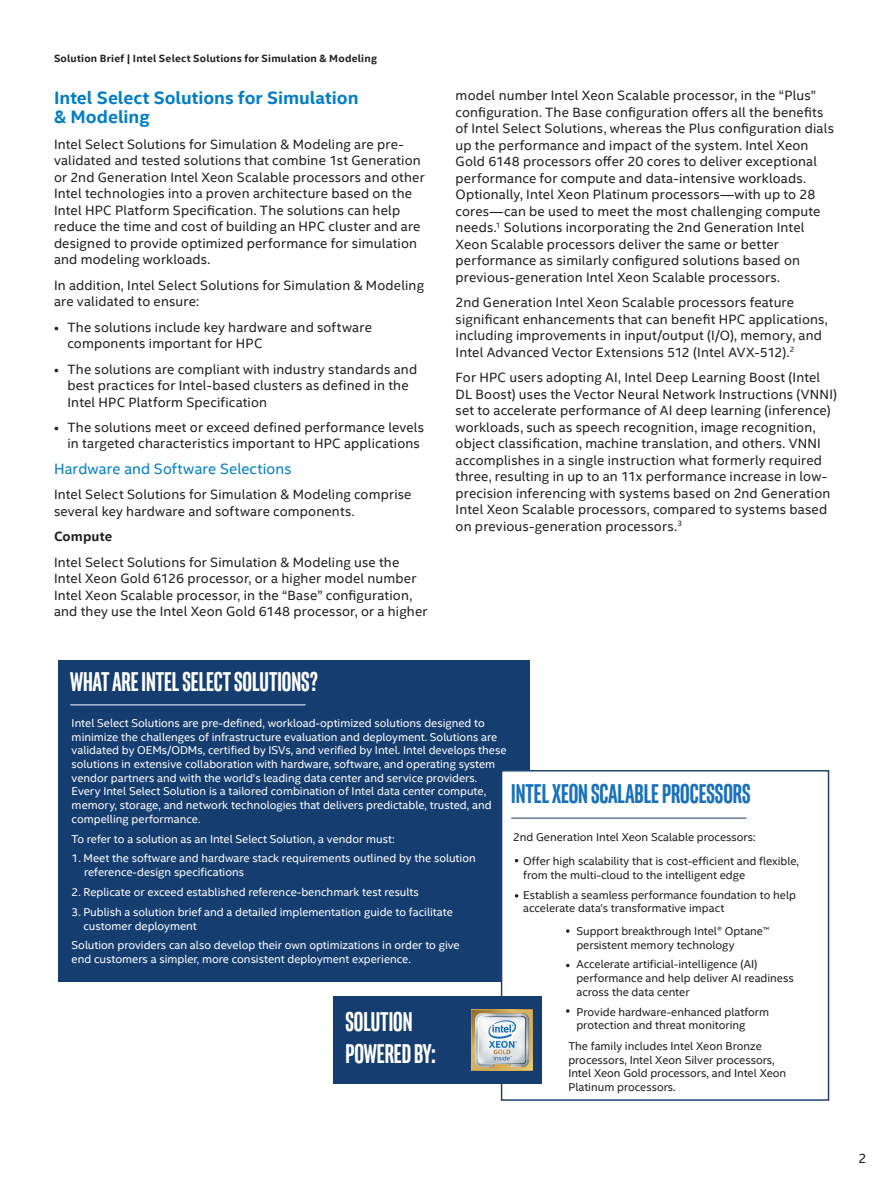
<style>
.page{position:relative;width:891px;height:1188px;background:#fff}
.page>*{position:absolute;margin:0;border:0;box-sizing:border-box;transform-origin:0 0}
.t1{font:700 27.45px/32.8px "Intel Clear Pro";color:#fff}
.t2{font:700 27.45px "Intel Clear Pro";color:#1871b9}
.CopyHeaderLvl3{font:700 18px/19.5px "Intel Clear";color:#007ec5}
.CopyHeaderLvl3-2{font:15px "Intel Clear";letter-spacing:.01em;color:#007ec5}
.MainCopy___Caption{font:13.5px/16.5px "Intel Clear";letter-spacing:.01em;color:#231f20}
.BulletPoints{font:13.5px/16.5px "Intel Clear";letter-spacing:.015em;color:#231f20}
.CopyHeaderLvl3-3{font:700 13.5px "Intel Clear";letter-spacing:.01em;color:#231f20}
.t3{font:11.4px/13.6px "Intel Clear";color:#fff}
.t4{font:11.4px/13.6px "Intel Clear";color:#231f20}
.t5{font:700 10.5px "Intel Clear";letter-spacing:.02em;color:#231f20}
</style>
<div class="page">
<div style="left:58px;top:660px;width:472px;height:321px;background:#153d6f"></div>
<hr style="left:70px;top:705px;width:236px;height:1px;background:#fff">
<div style="left:502px;top:771px;width:327px;height:329px;background:#fff"></div>
<div style="left:501px;top:770px;width:328px;height:331px;border:1px solid #153d6f"></div>
<hr style="left:511px;top:818px;width:236px;height:1px;background:#153d6f">
<div style="left:333px;top:996px;width:209px;height:88px;background:#153d6f"></div>
<svg style="left:566px;top:963px;width:4px;height:4px"></svg>
<svg style="left:566px;top:929px;width:4px;height:4px"></svg>
<svg style="left:566px;top:1009px;width:4px;height:4px"></svg>
<svg style="left:515px;top:894px;width:3px;height:4px"></svg>
<svg style="left:515px;top:859px;width:4px;height:4px"></svg>
<img style="left:472px;top:1009px;width:61px;height:61px">
<p class="t5" style="left:54px;top:51px;width:324px">Solution Brief | Intel Select Solutions for Simulation &amp; Modeling</p>
<p class="CopyHeaderLvl3" style="left:54px;top:87px;width:306px">Intel Select Solutions for Simulation &amp; Modeling</p>
<p class="MainCopy___Caption" style="left:54px;top:135px;width:372px">Intel Select Solutions for Simulation &amp; Modeling are pre&shy;validated and tested solutions that combine 1st Generation or 2nd Generation Intel Xeon Scalable processors and other Intel technologies into a proven architecture based on the Intel HPC Platform Specification. The solutions can help reduce the time and cost of building an HPC cluster and are designed to provide optimized performance for simulation and modeling workloads.</p>
<p class="MainCopy___Caption" style="left:54px;top:276px;width:372px">In addition, Intel Select Solutions for Simulation &amp; Modeling are validated to ensure:</p>
<p class="BulletPoints" style="left:68px;top:318px;width:306px;text-indent:-14px">• The solutions include key hardware and software components important for HPC</p>
<p class="BulletPoints" style="left:68px;top:360px;width:351px;text-indent:-14px">• The solutions are compliant with industry standards and best practices for Intel-based clusters as defined in the<br>Intel HPC Platform Specification</p>
<p class="BulletPoints" style="left:68px;top:419px;width:358px;text-indent:-14px">• The solutions meet or exceed defined performance levels in targeted characteristics important to HPC applications</p>
<p class="CopyHeaderLvl3-2" style="left:54px;top:458px;width:239px">Hardware and Software Selections</p>
<p class="MainCopy___Caption" style="left:54px;top:486px;width:359px">Intel Select Solutions for Simulation &amp; Modeling comprise several key hardware and software components.</p>
<p class="CopyHeaderLvl3-3" style="left:54px;top:527px;width:60px">Compute</p>
<p class="MainCopy___Caption" style="left:54px;top:553px;width:375px">Intel Select Solutions for Simulation &amp; Modeling use the Intel Xeon Gold 6126 processor, or a higher model number Intel Xeon Scalable processor, in the “Base” configuration, and they use the Intel Xeon Gold 6148 processor, or a higher</p>
<p class="t1" style="left:70px;top:664px;width:249px">WHAT ARE INTEL SELECT SOLUTIONS?</p>
<p class="MainCopy___Caption" style="left:456px;top:87px;width:380px">model number Intel Xeon Scalable processor, in the “Plus” configuration. The Base configuration offers all the benefits of Intel Select Solutions, whereas the Plus configuration dials up the performance and impact of the system. Intel Xeon Gold 6148 processors offer 20 cores to deliver exceptional performance for compute and data-intensive workloads.<br>Optionally, Intel Xeon Platinum processors—with up to 28 cores—can be used to meet the most challenging compute needs.<sup>1</sup> Solutions incorporating the 2nd Generation Intel Xeon Scalable processors deliver the same or better performance as similarly configured solutions based on previous-generation Intel Xeon Scalable processors.</p>
<p class="MainCopy___Caption" style="left:456px;top:294px;width:374px">2nd Generation Intel Xeon Scalable processors feature significant enhancements that can benefit HPC applications, including improvements in input/output (I/O), memory, and Intel Advanced Vector Extensions 512 (Intel AVX-512).<sup>2</sup></p>
<p class="MainCopy___Caption" style="left:456px;top:369px;width:383px">For HPC users adopting AI, Intel Deep Learning Boost (Intel DL Boost) uses the Vector Neural Network Instructions (VNNI) set to accelerate performance of AI deep learning (inference) workloads, such as speech recognition, image recognition, object classification, machine translation, and others. VNNI accomplishes in a single instruction what formerly required three, resulting in up to an 11x performance increase in low&shy;precision inferencing with systems based on 2nd Generation Intel Xeon Scalable processors, compared to systems based on previous-generation processors.<sup>3</sup></p>
<p class="t3" style="left:72px;top:716px;width:436px">Intel Select Solutions are pre-defined, workload-optimized solutions designed to minimize the challenges of infrastructure evaluation and deployment. Solutions are validated by OEMs/ODMs, certified by ISVs, and verified by Intel. Intel develops these solutions in extensive collaboration with hardware, software, and operating system vendor partners and with the world’s leading data center and service providers.<br>Every Intel Select Solution is a tailored combination of Intel data center compute, memory, storage, and network technologies that delivers predictable, trusted, and compelling performance.</p>
<p class="t3" style="left:72px;top:831px;width:324px">To refer to a solution as an Intel Select Solution, a vendor must:</p>
<p class="t3" style="left:84px;top:851px;width:393px;text-indent:-12px">1. Meet the software and hardware stack requirements outlined by the solution reference-design specifications</p>
<p class="t3" style="left:72px;top:885px;width:349px">2. Replicate or exceed established reference-benchmark test results</p>
<p class="t3" style="left:83px;top:905px;width:371px;text-indent:-12px">3. Publish a solution brief and a detailed implementation guide to facilitate customer deployment</p>
<p class="t3" style="left:72px;top:938px;width:390px">Solution providers can also develop their own optimizations in order to give end customers a simpler, more consistent deployment experience.</p>
<p class="t2" style="left:511px;top:776px;width:241px">INTEL XEON SCALABLE PROCESSORS</p>
<p class="t4" style="left:523px;top:825px;width:277px;line-height:23.5px;text-indent:-10px">2nd Generation Intel Xeon Scalable processors:<br>Offer high scalability that is cost-efficient and flexible,</p>
<p class="t4" style="left:523px;top:864px;width:274px;line-height:20px">from the multi-cloud to the intelligent edge<br>Establish a seamless performance foundation to help</p>
<p class="t4" style="left:523px;top:901px;width:203px">accelerate data’s transformative impact</p>
<p class="t4" style="left:576px;top:924px;width:194px">Support breakthrough Intel® Optane™ persistent memory technology</p>
<p class="t4" style="left:576px;top:957px;width:219px">Accelerate artificial-intelligence (AI) performance and help deliver AI readiness across the data center</p>
<p class="t4" style="left:576px;top:1005px;width:194px">Provide hardware-enhanced platform protection and threat monitoring</p>
<p class="t4" style="left:568px;top:1039px;width:219px">The family includes Intel Xeon Bronze processors, Intel Xeon Silver processors, Intel Xeon Gold processors, and Intel Xeon Platinum processors.</p>
<p class="t1" style="left:345px;top:1004px;width:92px">SOLUTION<br>POWERED BY:</p>
<p class="MainCopy___Caption" style="left:858px;top:1150px;width:10px">2</p>
</div>
